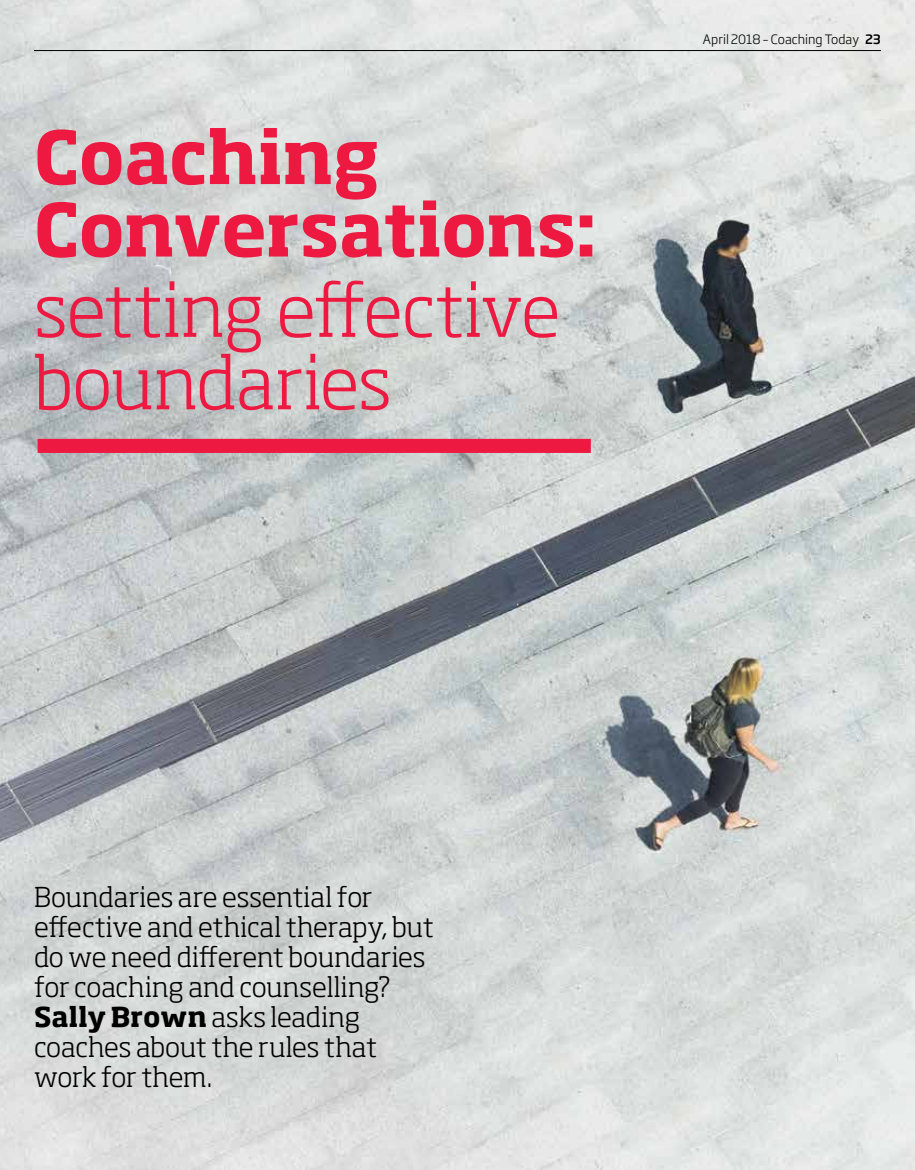
<style>
.page{position:relative;width:915px;height:1170px;background:#fff}
.page>*{position:absolute;margin:0;border:0;box-sizing:border-box;transform-origin:0 0}
.t1{font:300 71.85px/72.4px "Soho Pro";letter-spacing:-.01em;color:#ed1941}
.t2{font:700 71.85px/72.4px "Soho Pro";letter-spacing:-.01em;color:#ed1941}
.t3{font:300 27px/30px "Soho Pro";color:#000}
.t4{font:300 12.75px "Soho Gothic Std";color:#000}
.s1{font-weight:500}
.s2{font-weight:700}
</style>
<div class="page">
<img style="left:0;top:0;width:914px;height:1169px">
<div style="left:38px;top:439px;width:552px;height:14px;background:#ed1941"></div>
<hr style="left:34px;top:50px;width:846px;height:1px;background:#000">
<h1 class="t2" style="left:34px;top:116px;width:564px">Coaching<br>Conversations:</h1>
<h1 class="t1" style="left:34px;top:268px;width:527px">setting effective boundaries</h1>
<p class="t4" style="left:702px;top:31px;width:179px">April 2018 – Coaching Today <span class="s1">23</span></p>
<p class="t3" style="left:34px;top:879px;width:401px">Boundaries are essential for effective and ethical therapy, but do we need different boundaries for coaching and counselling?<br><span class="s2">Sally Brown</span> asks leading coaches about the rules that work for them.</p>
</div>
